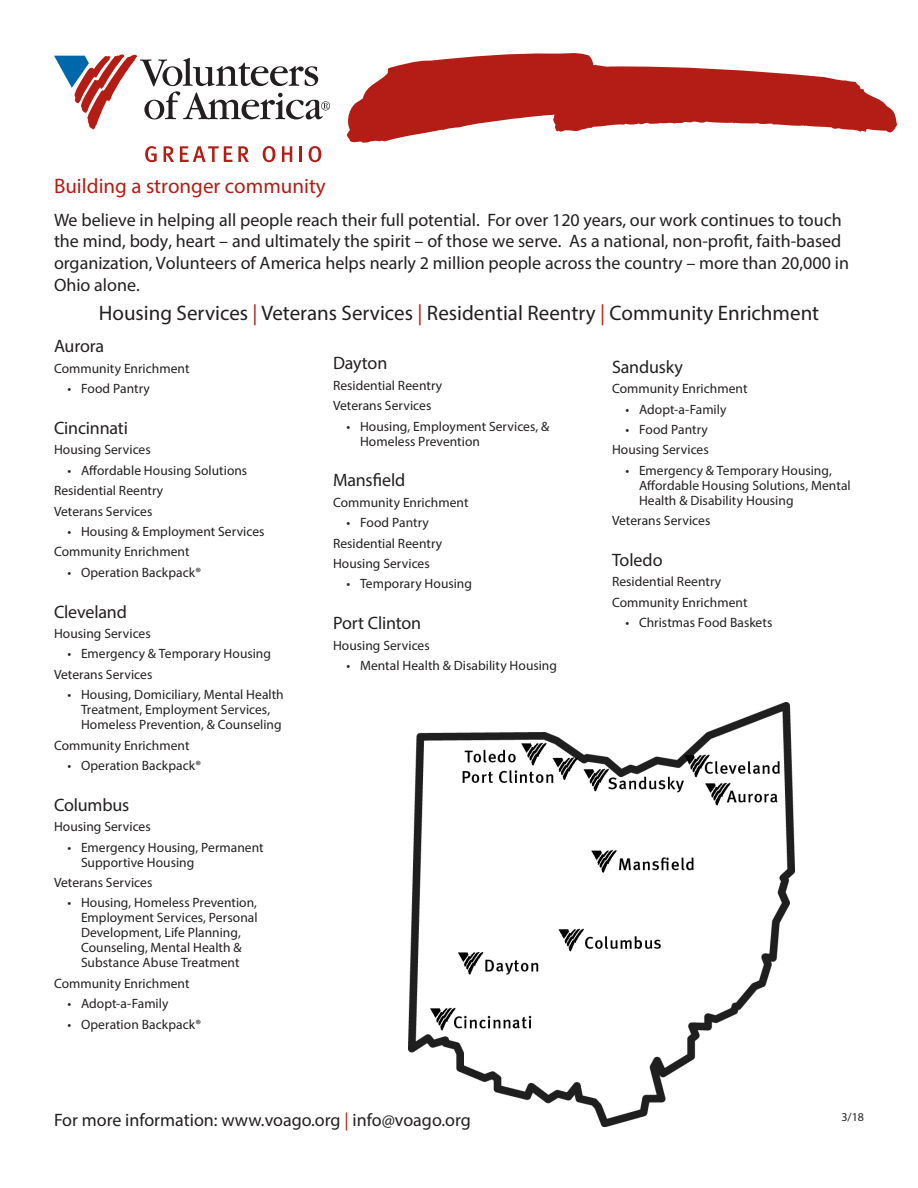
<style>
.page{position:relative;width:918px;height:1188px;background:#fff}
.page>*{position:absolute;margin:0;border:0;box-sizing:border-box;transform-origin:0 0}
.t1{font:21px "Myriad Pro";color:#231f20}
.t2{font:21px "Myriad Pro";color:#b41d15}
.t3{font:18px/21.6px "Myriad Pro";color:#231f20}
.t4{font:13.5px/15px "Myriad Pro";letter-spacing:.005em;color:#231f20}
.t5{font:12px "Myriad Pro";color:#231f20}
.s1{color:#b41d15}
</style>
<div class="page">
<svg style="left:347px;top:53px;width:550px;height:90px;fill:#b41d15"></svg>
<svg style="left:145px;top:146px;width:12px;height:16px"></svg>
<svg style="left:164px;top:146px;width:10px;height:16px"></svg>
<svg style="left:180px;top:146px;width:52px;height:16px"></svg>
<svg style="left:238px;top:146px;width:11px;height:16px"></svg>
<svg style="left:263px;top:146px;width:12px;height:16px"></svg>
<svg style="left:282px;top:146px;width:10px;height:16px"></svg>
<hr style="left:299px;top:146px;width:3px;height:16px;background:#b41d15">
<svg style="left:309px;top:146px;width:12px;height:16px"></svg>
<svg style="left:54px;top:54px;width:276px;height:76px"></svg>
<img style="left:409px;top:702px;width:386px;height:424px">
<p class="t2" style="left:54px;top:173px;width:273px">Building a stronger community</p>
<p class="t3" style="left:54px;top:209px;width:796px">We believe in helping all people reach their full potential. For over 120 years, our work continues to touch the mind, body, heart – and ultimately the spirit – of those we serve. As a national, non-profit, faith-based organization, Volunteers of America helps nearly 2 million people across the country – more than 20,000 in Ohio alone.</p>
<p class="t1" style="left:99px;top:300px;width:722px">Housing Services <span class="s1">|</span> Veterans Services <span class="s1">|</span> Residential Reentry <span class="s1">|</span> Community Enrichment</p>
<p class="t3" style="left:54px;top:335px;width:52px">Aurora</p>
<p class="t4" style="left:54px;top:361px;width:137px">Community Enrichment</p>
<p class="t4" style="left:68px;top:381px;width:84px">• Food Pantry</p>
<p class="t3" style="left:54px;top:417px;width:75px">Cincinnati</p>
<p class="t4" style="left:54px;top:442px;width:98px">Housing Services</p>
<p class="t4" style="left:68px;top:463px;width:181px">• Affordable Housing Solutions</p>
<p class="t4" style="left:54px;top:483px;width:111px">Residential Reentry</p>
<p class="t4" style="left:54px;top:503px;width:100px">Veterans Services</p>
<p class="t4" style="left:68px;top:524px;width:199px">• Housing &amp; Employment Services</p>
<p class="t4" style="left:54px;top:544px;width:137px">Community Enrichment</p>
<p class="t4" style="left:68px;top:565px;width:135px">• Operation Backpack®</p>
<p class="t3" style="left:54px;top:601px;width:74px">Cleveland</p>
<p class="t4" style="left:54px;top:626px;width:98px">Housing Services</p>
<p class="t4" style="left:68px;top:646px;width:205px">• Emergency &amp; Temporary Housing</p>
<p class="t4" style="left:54px;top:667px;width:100px">Veterans Services</p>
<p class="t4" style="left:81px;top:687px;width:204px;text-indent:-14px">• Housing, Domiciliary, Mental Health<br>Treatment, Employment Services,<br>Homeless Prevention, &amp; Counseling</p>
<p class="t4" style="left:54px;top:737px;width:137px">Community Enrichment</p>
<p class="t4" style="left:68px;top:758px;width:135px">• Operation Backpack®</p>
<p class="t3" style="left:54px;top:794px;width:77px">Columbus</p>
<p class="t4" style="left:54px;top:819px;width:98px">Housing Services</p>
<p class="t4" style="left:81px;top:839px;width:184px;text-indent:-14px">• Emergency Housing, Permanent<br>Supportive Housing</p>
<p class="t4" style="left:54px;top:875px;width:100px">Veterans Services</p>
<p class="t4" style="left:81px;top:895px;width:178px;text-indent:-14px">• Housing, Homeless Prevention,<br>Employment Services, Personal<br>Development, Life Planning,<br>Counseling, Mental Health &amp;<br>Substance Abuse Treatment</p>
<p class="t4" style="left:54px;top:976px;width:137px">Community Enrichment</p>
<p class="t4" style="left:68px;top:996px;width:102px">• Adopt-a-Family</p>
<p class="t4" style="left:68px;top:1016px;width:135px">• Operation Backpack®</p>
<p class="t3" style="left:333px;top:352px;width:56px">Dayton</p>
<p class="t4" style="left:333px;top:378px;width:111px">Residential Reentry</p>
<p class="t4" style="left:333px;top:398px;width:100px">Veterans Services</p>
<p class="t4" style="left:360px;top:418px;width:191px;text-indent:-14px">• Housing, Employment Services, &amp;<br>Homeless Prevention</p>
<p class="t3" style="left:333px;top:469px;width:74px">Mansfield</p>
<p class="t4" style="left:333px;top:495px;width:137px">Community Enrichment</p>
<p class="t4" style="left:346px;top:515px;width:84px">• Food Pantry</p>
<p class="t4" style="left:333px;top:535px;width:111px">Residential Reentry</p>
<p class="t4" style="left:333px;top:556px;width:98px">Housing Services</p>
<p class="t4" style="left:346px;top:576px;width:127px">• Temporary Housing</p>
<p class="t3" style="left:333px;top:612px;width:90px">Port Clinton</p>
<p class="t4" style="left:333px;top:637px;width:98px">Housing Services</p>
<p class="t4" style="left:346px;top:658px;width:212px">• Mental Health &amp; Disability Housing</p>
<p class="t3" style="left:54px;top:1109px;width:418px">For more information: www.voago.org <span class="s1">|</span> info@voago.org</p>
<p class="t3" style="left:612px;top:356px;width:73px">Sandusky</p>
<p class="t4" style="left:612px;top:381px;width:137px">Community Enrichment</p>
<p class="t4" style="left:626px;top:401px;width:102px">• Adopt-a-Family</p>
<p class="t4" style="left:626px;top:422px;width:84px">• Food Pantry</p>
<p class="t4" style="left:612px;top:442px;width:98px">Housing Services</p>
<p class="t4" style="left:639px;top:463px;width:213px;text-indent:-14px">• Emergency &amp; Temporary Housing,<br>Affordable Housing Solutions, Mental<br>Health &amp; Disability Housing</p>
<p class="t4" style="left:612px;top:513px;width:100px">Veterans Services</p>
<p class="t3" style="left:612px;top:549px;width:52px">Toledo</p>
<p class="t4" style="left:612px;top:574px;width:111px">Residential Reentry</p>
<p class="t4" style="left:612px;top:595px;width:137px">Community Enrichment</p>
<p class="t4" style="left:626px;top:615px;width:148px">• Christmas Food Baskets</p>
<p class="t5" style="left:841px;top:1110px;width:24px">3/18</p>
</div>
